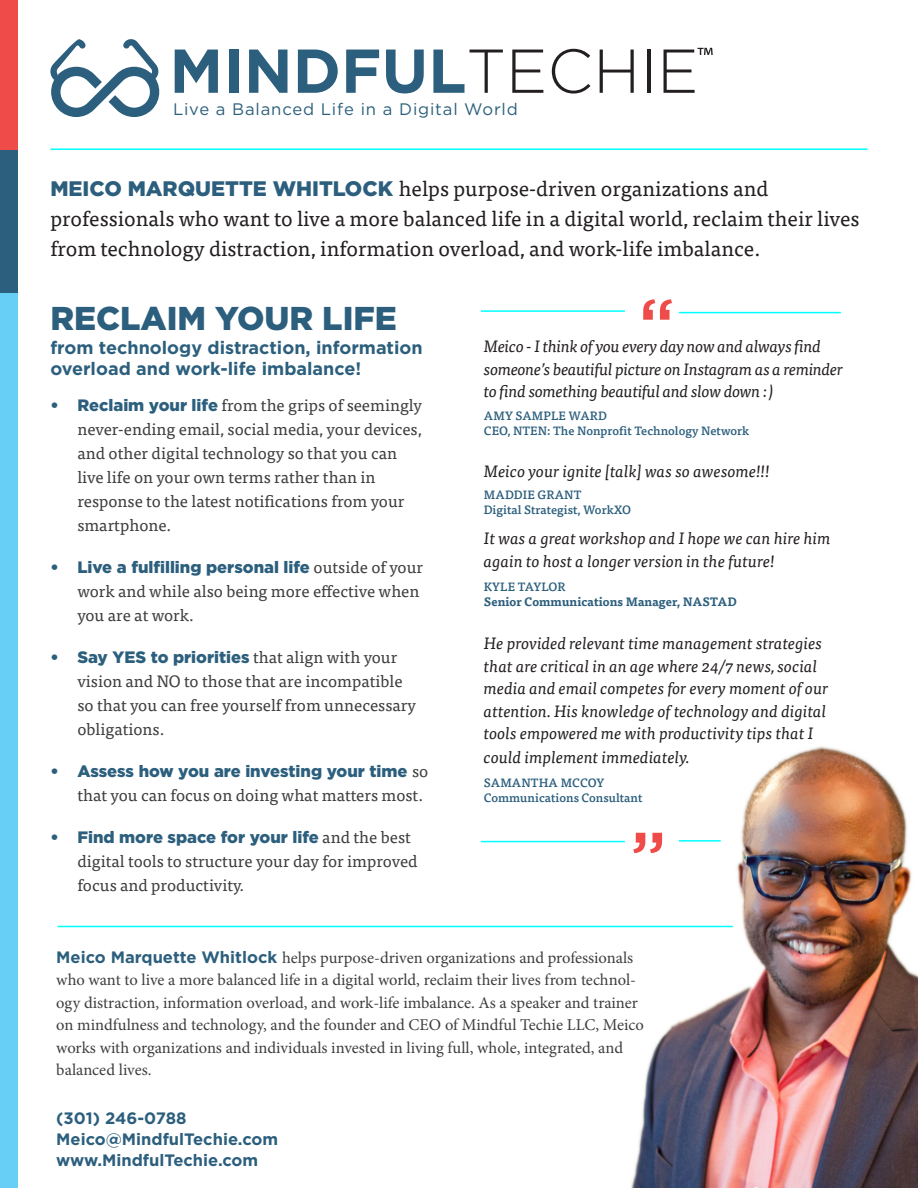
<style>
.page{position:relative;width:918px;height:1188px;background:#fff}
.page>*{position:absolute;margin:0;border:0;box-sizing:border-box;transform-origin:0 0}
.t1{font:500 72px "Gotham";color:#ef4b48}
.t2{font:900 33px "Gotham";color:#2c5f7d}
.t3{font:21px/30px "Tisa OT";color:#231f20}
.t4{font:700 18px/21px "Gotham";color:#2c5f7d}
.t5{font:16.65px "Gotham";letter-spacing:.05em;color:#2c5f7d}
.t6{font:16.5px/24px "Tisa OT";color:#3e3e3f}
.t7{font:16.5px/22.5px "Minion Pro";color:#3e3e3f}
.t8{font:italic 16.5px/22.5px "Tisa OT";color:#231f20}
.t9{font:italic 16.5px/22.5px "Tisa OT";letter-spacing:-.02em;color:#231f20}
.t10{font:700 16.5px "Gotham";color:#2c5f7d}
.t11{font:500 12px/15px "Tisa OT";color:#2c5f7d}
.t12{font:700 12px/15px "Tisa OT";color:#2c5f7d}
.s1{font-family:"Gotham";font-weight:900;color:#2c5f7d}
.s2{font-weight:500}
.s3{font-family:"Gotham";font-weight:700;color:#2c5f7d}
</style>
<div class="page">
<img style="left:76px;top:746px;width:842px;height:442px">
<hr style="left:481px;top:310px;width:144px;height:2px;background:#0ff">
<hr style="left:679px;top:312px;width:162px;height:1px;background:#0ff">
<hr style="left:481px;top:841px;width:144px;height:1px;background:#0ff">
<hr style="left:679px;top:840px;width:42px;height:2px;background:#0ff">
<svg style="left:50px;top:39px;width:110px;height:78px"></svg>
<svg style="left:175px;top:50px;width:43px;height:43px"></svg>
<div style="left:229px;top:50px;width:9px;height:43px;background:#2c5f7d"></div>
<svg style="left:249px;top:50px;width:38px;height:43px"></svg>
<svg style="left:298px;top:50px;width:40px;height:43px"></svg>
<svg style="left:346px;top:50px;width:33px;height:43px"></svg>
<svg style="left:386px;top:50px;width:38px;height:43px"></svg>
<svg style="left:433px;top:50px;width:70px;height:43px"></svg>
<svg style="left:512px;top:50px;width:31px;height:43px"></svg>
<svg style="left:552px;top:49px;width:38px;height:45px"></svg>
<svg style="left:600px;top:50px;width:34px;height:43px"></svg>
<hr style="left:647px;top:50px;width:3px;height:43px;background:#231f20">
<svg style="left:664px;top:48px;width:49px;height:45px"></svg>
<hr style="left:50px;top:148px;width:818px;height:2px;background:#0ff">
<hr style="left:58px;top:926px;width:675px;height:1px;background:#0ff">
<div style="left:0;top:293px;width:18px;height:895px;background:#67cef5"></div>
<div style="left:0;top:0;width:18px;height:150px;background:#ef4b48"></div>
<div style="left:0;top:150px;width:18px;height:143px;background:#2c5f7d"></div>
<p class="t5" style="left:173px;top:98px;width:346px">Live a Balanced Life in a Digital World</p>
<p class="t3" style="left:50px;top:174px;width:811px"><span class="s1">MEICO MARQUETTE WHITLOCK</span> helps purpose-driven organizations and professionals who want to live a more balanced life in a digital world, reclaim their lives from technology distraction, information overload, and work-life imbalance.</p>
<p class="t2" style="left:50px;top:296px;width:348px">RECLAIM YOUR LIFE</p>
<p class="t4" style="left:50px;top:337px;width:374px">from technology distraction, information overload and work-life imbalance!</p>
<p class="t6" style="left:77px;top:394px;width:346px;text-indent:-27px"><span class="s1">• Reclaim your life</span> from the grips of seemingly never-ending email, social media, your devices, and other digital technology so that you can live life on your own terms rather than in response to the latest notifications from your smartphone.</p>
<p class="t6" style="left:77px;top:556px;width:347px;text-indent:-27px"><span class="s1">• Live a fulfilling personal life</span> outside of your work and while also being more effective when you are at work.</p>
<p class="t6" style="left:77px;top:646px;width:340px;text-indent:-27px"><span class="s1">• Say YES to priorities</span> that align with your vision and NO to those that are incompatible so that you can free yourself from unnecessary obligations.</p>
<p class="t6" style="left:77px;top:760px;width:353px;text-indent:-27px"><span class="s1">• Assess how you are investing your time</span> so that you can focus on doing what matters most.</p>
<p class="t6" style="left:77px;top:826px;width:342px;text-indent:-27px"><span class="s1">• Find more space for your life</span> and the best digital tools to structure your day for improved focus and productivity.</p>
<p class="t1" style="left:639px;top:278px;width:38px">“</p>
<p class="t9" style="left:484px;top:335px;width:361px">Meico - I think of you every day now and always find someone’s beautiful picture on Instagram as a reminder to find something beautiful and slow down : )</p>
<p class="t11" style="left:484px;top:408px;width:267px">AMY SAMPLE WARD<br>CEO, NTEN: The Nonprofit Technology Network</p>
<p class="t8" style="left:484px;top:460px;width:287px">Meico your ignite [talk] was so awesome!!!</p>
<p class="t11" style="left:484px;top:488px;width:149px">MADDIE GRANT<br>Digital Strategist, WorkXO</p>
<p class="t8" style="left:484px;top:527px;width:348px">It was a great workshop and I hope we can hire him again to host a longer version in the future!</p>
<p class="t12" style="left:484px;top:579px;width:255px"><span class="s2">KYLE TAYLOR<br></span>Senior Communications Manager, NASTAD</p>
<p class="t8" style="left:484px;top:632px;width:346px">He provided relevant time management strategies that are critical in an age where 24/7 news, social media and email competes for every moment of our attention. His knowledge of technology and digital tools empowered me with productivity tips that I</p>
<p class="t8" style="left:484px;top:746px;width:207px">could implement immediately.</p>
<p class="t11" style="left:484px;top:776px;width:160px">SAMANTHA MCCOY<br>Communications Consultant</p>
<p class="t1" style="left:667px;top:875px;width:38px;rotate:-180deg">“</p>
<p class="t7" style="left:56px;top:946px;width:589px"><span class="s3">Meico Marquette Whitlock</span> helps purpose-driven organizations and professionals who want to live a more balanced life in a digital world, reclaim their lives from technol&shy;ogy distraction, information overload, and work-life imbalance. As a speaker and trainer on mindfulness and technology, and the founder and CEO of Mindful Techie LLC, Meico works with organizations and individuals invested in living full, whole, integrated, and balanced lives.</p>
<p class="t10" style="left:56px;top:1107px;width:132px">(301) 246-0788</p>
<p class="t10" style="left:56px;top:1128px;width:223px">Meico@MindfulTechie.com</p>
<p class="t10" style="left:56px;top:1149px;width:204px">www.MindfulTechie.com</p>
</div>
